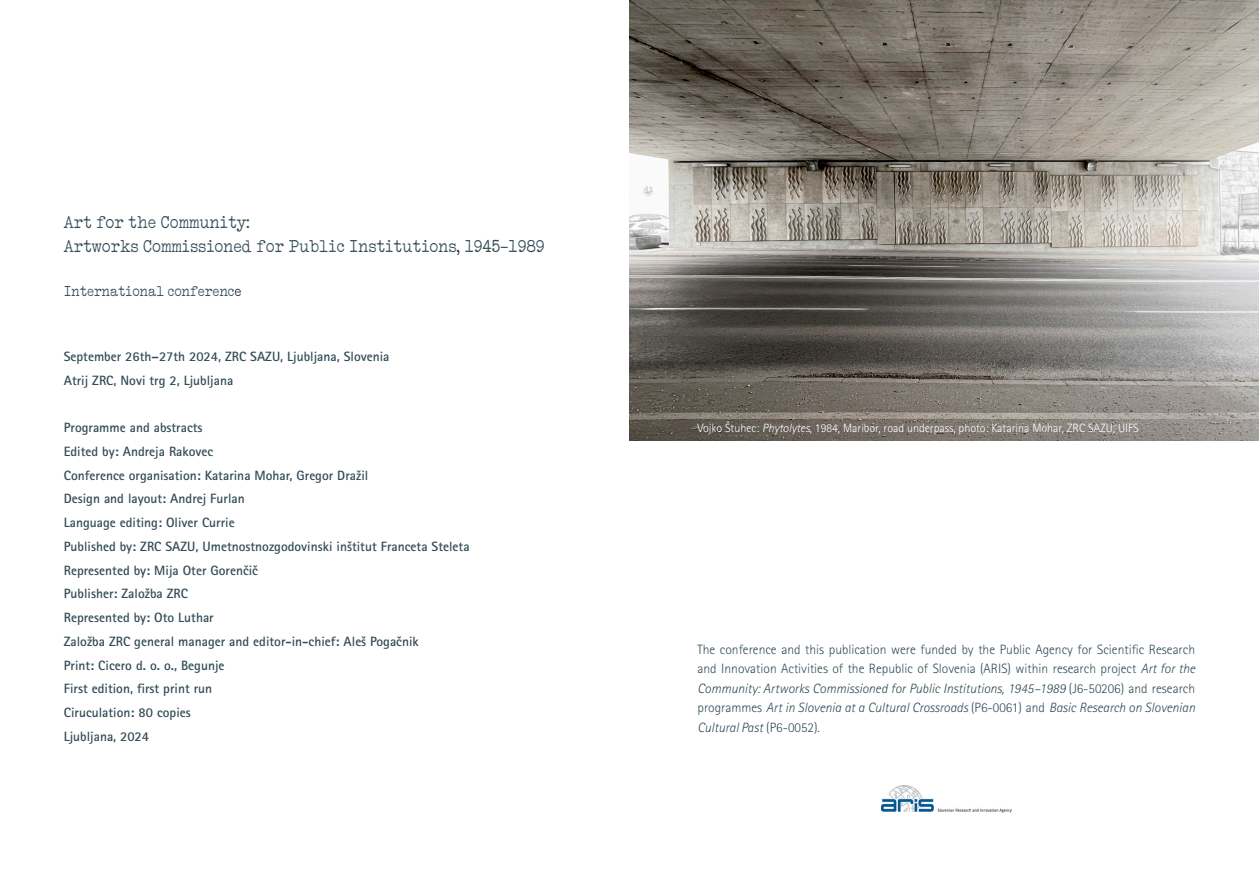
<style>
.page{position:relative;width:1259px;height:893px;background:#fff}
.page>*{position:absolute;margin:0;border:0;box-sizing:border-box;transform-origin:0 0}
.t1{font:18px "Bulletin Typewriter MN";color:#324b55}
.t2{font:15px "Bulletin Typewriter MN";color:#324b55}
.t3{font:700 13.5px "Rotis Sans Serif Pro";color:#324b55}
.t4{font:300 13.5px/19.5px "Rotis Sans Serif Pro";color:#324b55;text-align:justify}
.t5{font:300 12px "Rotis Sans Serif Pro";color:#fff}
.s1{font-style:italic}
</style>
<div class="page">
<img style="left:881px;top:785px;width:130px;height:27px">
<img style="left:629px;top:0;width:630px;height:440px">
<p class="t1" style="left:83px;top:212px;width:55px">▼ □ ▼</p>
<p class="t1" style="left:170px;top:212px;width:69px">□ ◆■▼</p>
<p class="t1" style="left:83px;top:236px;width:79px">▼□ ▲ □</p>
<p class="t1" style="left:190px;top:236px;width:45px">▲▲ □■</p>
<p class="t1" style="left:266px;top:236px;width:64px">□ ◆ ●</p>
<p class="t1" style="left:358px;top:236px;width:99px">■▲▼ ▼◆▼ □■▲</p>
<p class="t2" style="left:72px;top:283px;width:120px">■▼ ■▼□■● □■</p>
<p class="t2" style="left:220px;top:283px;width:10px">■</p>
<p class="t3" style="left:64px;top:348px;width:327px">September 26th–27th 2024, ZRC SAZU, Ljubljana, Slovenia</p>
<p class="t3" style="left:64px;top:372px;width:171px">Atrij ZRC, Novi trg 2, Ljubljana</p>
<p class="t3" style="left:64px;top:419px;width:140px">Programme and abstracts</p>
<p class="t3" style="left:64px;top:443px;width:151px">Edited by: Andreja Rakovec</p>
<p class="t3" style="left:64px;top:467px;width:306px">Conference organisation: Katarina Mohar, Gregor Dražil</p>
<p class="t3" style="left:64px;top:490px;width:182px">Design and layout: Andrej Furlan</p>
<p class="t3" style="left:64px;top:514px;width:172px">Language editing: Oliver Currie</p>
<p class="t3" style="left:64px;top:538px;width:407px">Published by: ZRC SAZU, Umetnostnozgodovinski inštitut Franceta Steleta</p>
<p class="t3" style="left:64px;top:562px;width:196px">Represented by: Mija Oter Gorenčič</p>
<p class="t3" style="left:64px;top:585px;width:126px">Publisher: Založba ZRC</p>
<p class="t3" style="left:64px;top:609px;width:151px">Represented by: Oto Luthar</p>
<p class="t3" style="left:64px;top:633px;width:356px">Založba ZRC general manager and editor-in-chief: Aleš Pogačnik</p>
<p class="t3" style="left:64px;top:657px;width:162px">Print: Cicero d. o. o., Begunje</p>
<p class="t3" style="left:64px;top:680px;width:150px">First edition, first print run</p>
<p class="t3" style="left:64px;top:704px;width:128px">Ciruculation: 80 copies</p>
<p class="t3" style="left:64px;top:728px;width:87px">Ljubljana, 2024</p>
<p class="t5" style="left:697px;top:421px;width:442px">Vojko Štuhec: <span class="s1">Phytolytes</span>, 1984, Maribor, road underpass, photo: Katarina Mohar, ZRC SAZU, UIFS</p>
<p class="t4" style="left:697px;top:639px;width:499px">The conference and this publication were funded by the Public Agency for Scientific Research and Innovation Activities of the Republic of Slovenia (ARIS) within research project <span class="s1">Art for the Community: Artworks Commissioned for Public Institutions, 1945–1989</span> (J6-50206) and research programmes <span class="s1">Art in Slovenia at a Cultural Crossroads</span> (P6-0061) and <span class="s1">Basic Research on Slovenian Cultural Past</span> (P6-0052).</p>
</div>
